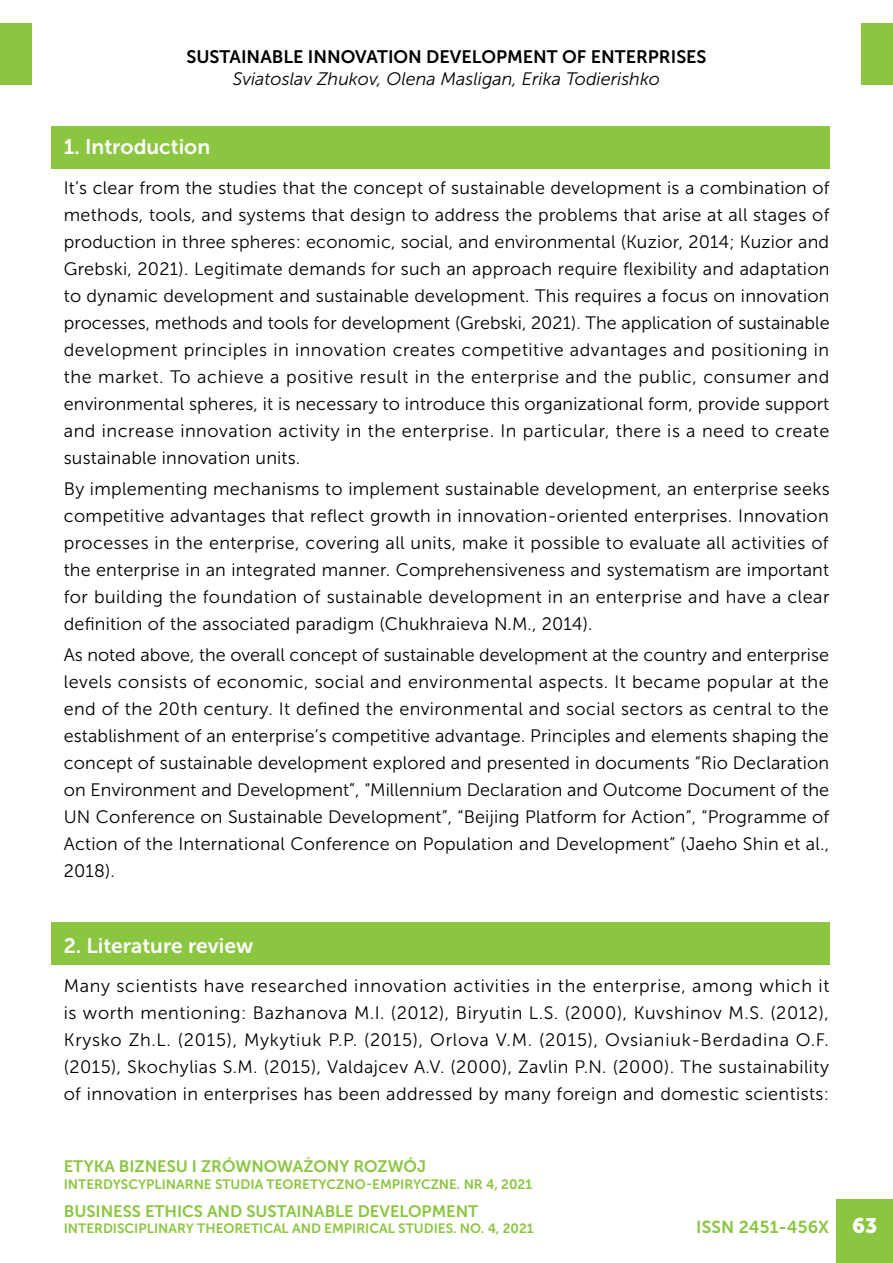
<style>
.page{position:relative;width:893px;height:1263px;background:#fff}
.page>*{position:absolute;margin:0;border:0;box-sizing:border-box;transform-origin:0 0}
.t1{font:21px "Museo Sans 700";color:#fff}
.t2{font:18px/27px "Museo Sans 300";letter-spacing:.01em;color:#000;text-align:justify}
.t3{font:italic 18px "Museo Sans 300";color:#000}
.t4{font:18px "Museo Sans 700";color:#000}
.t5{font:17.25px "Museo Sans 700";letter-spacing:.01em;color:#8ac63f}
.t6{font:16.5px "Museo Sans 700";color:#8ac63f}
.t7{font:13.5px "Museo Sans 700";color:#8ac63f}
.s1{font-family:"Museo Sans 900";font-size:21px;color:#fff}
</style>
<div class="page">
<div style="left:837px;top:1199px;width:56px;height:64px;background:#8ac63f"></div>
<div style="left:861px;top:23px;width:32px;height:62px;background:#8ac63f"></div>
<div style="left:0;top:23px;width:32px;height:62px;background:#8ac63f"></div>
<div style="left:51px;top:922px;width:778px;height:43px;background:#8ac63f"></div>
<div style="left:51px;top:126px;width:778px;height:43px;background:#8ac63f"></div>
<p class="t4" style="left:186px;top:47px;width:522px">SUSTAINABLE INNOVATION DEVELOPMENT OF ENTERPRISES</p>
<p class="t3" style="left:233px;top:69px;width:429px">Sviatoslav Zhukov, Olena Masligan, Erika Todierishko</p>
<p class="t1" style="left:64px;top:135px;width:148px">1. I NTRODUCTION</p>
<p class="t2" style="left:64px;top:174px;width:767px">It’s clear from the studies that the concept of sustainable development is a combination of methods, tools, and systems that design to address the problems that arise at all stages of production in three spheres: economic, social, and environmental (Kuzior, 2014; Kuzior and Grebski, 2021). Legitimate demands for such an approach require flexibility and adaptation to dynamic development and sustainable development. This requires a focus on innovation processes, methods and tools for development (Grebski, 2021). The application of sustainable development principles in innovation creates competitive advantages and positioning in the market. To achieve a positive result in the enterprise and the public, consumer and environmental spheres, it is necessary to introduce this organizational form, provide support and increase innovation activity in the enterprise. In particular, there is a need to create sustainable innovation units.</p>
<p class="t2" style="left:64px;top:475px;width:767px">By implementing mechanisms to implement sustainable development, an enterprise seeks competitive advantages that reflect growth in innovation-oriented enterprises. Innovation processes in the enterprise, covering all units, make it possible to evaluate all activities of the enterprise in an integrated manner. Comprehensiveness and systematism are important for building the foundation of sustainable development in an enterprise and have a clear definition of the associated paradigm (Chukhraieva N.M., 2014).</p>
<p class="t2" style="left:64px;top:642px;width:767px">As noted above, the overall concept of sustainable development at the country and enterprise levels consists of economic, social and environmental aspects. It became popular at the end of the 20th century. It defined the environmental and social sectors as central to the establishment of an enterprise’s competitive advantage. Principles and elements shaping the concept of sustainable development explored and presented in documents “Rio Declaration on Environment and Development”, “Millennium Declaration and Outcome Document of the UN Conference on Sustainable Development”, “Beijing Platform for Action”, “Programme of Action of the International Conference on Population and Development” (Jaeho Shin et al., 2018).</p>
<p class="t1" style="left:64px;top:934px;width:191px">2. LITERATURE REVIEW</p>
<p class="t2" style="left:64px;top:973px;width:767px">Many scientists have researched innovation activities in the enterprise, among which it is worth mentioning: Bazhanova M.I. (2012), Biryutin L.S. (2000), Kuvshinov M.S. (2012), Krysko Zh.L. (2015), Mykytiuk P.P. (2015), Orlova V.M. (2015), Ovsianiuk-Berdadina O.F. (2015), Skochylias S.M. (2015), Valdajcev A.V. (2000), Zavlin P.N. (2000). The sustainability of innovation in enterprises has been addressed by many foreign and domestic scientists:</p>
<p class="t6" style="left:64px;top:1157px;width:93px">ETYKA BI ZNESU</p>
<p class="t6" style="left:192px;top:1157px;width:236px">I ZRÓWNOWAŻONY ROZWÓJ</p>
<p class="t7" style="left:64px;top:1176px;width:14px">INTERD</p>
<p class="t7" style="left:113px;top:1176px;width:43px">YSCYPLINARNE</p>
<p class="t7" style="left:215px;top:1176px;width:9px">STUDIA</p>
<p class="t7" style="left:267px;top:1176px;width:10px">TEORET</p>
<p class="t7" style="left:319px;top:1176px;width:63px">YCZNO-EMPIR</p>
<p class="t7" style="left:413px;top:1176px;width:121px">YCZNE. NR 4, 2021</p>
<p class="t6" style="left:64px;top:1202px;width:21px">BUSINESS</p>
<p class="t6" style="left:145px;top:1202px;width:75px">ETHICS AND</p>
<p class="t6" style="left:246px;top:1202px;width:20px">SUSTAINABLE</p>
<p class="t6" style="left:358px;top:1202px;width:24px">DEVELOPMENT</p>
<p class="t7" style="left:64px;top:1221px;width:14px">INTERDIS</p>
<p class="t7" style="left:125px;top:1221px;width:18px">CIPLINAR</p>
<p class="t7" style="left:186px;top:1221px;width:39px">Y THEORETI</p>
<p class="t7" style="left:263px;top:1221px;width:40px">CAL AND</p>
<p class="t7" style="left:324px;top:1221px;width:9px">EMPIRI</p>
<p class="t7" style="left:369px;top:1221px;width:38px">CAL STUDIES</p>
<p class="t7" style="left:453px;top:1221px;width:82px">. NO. 4, 2021</p>
<p class="t5" style="left:696px;top:1218px;width:183px">ISSN 2451-456X <span class="s1">63</span></p>
</div>
